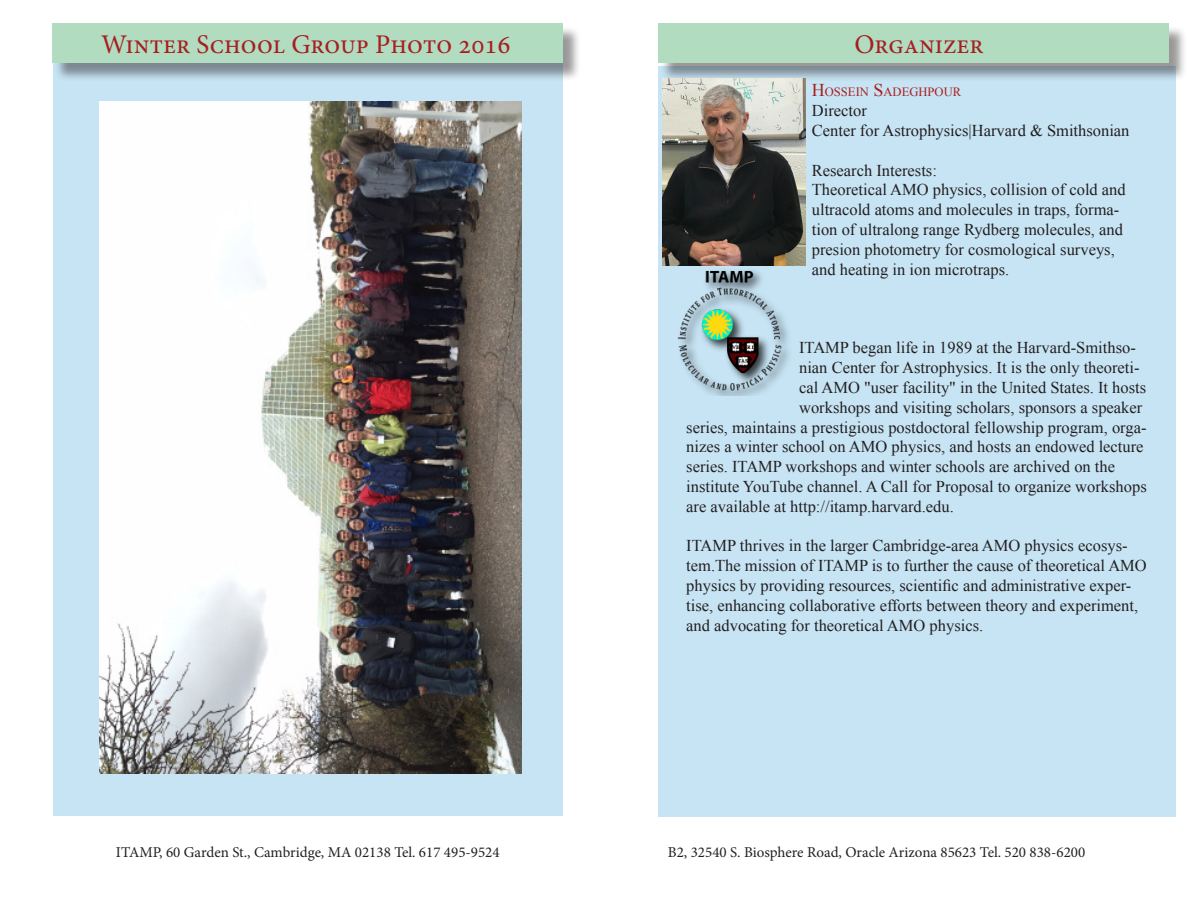
<style>
.page{position:relative;width:1188px;height:918px;background:#fff}
.page>*{position:absolute;margin:0;border:0;box-sizing:border-box;transform-origin:0 0}
.t1{font:27px "Minion Pro";color:#a71e21}
.t2{font:16.5px/19.8px "Times New Roman";color:#231f20}
.t3{font:15px "Minion Pro";color:#231f20}
.t4{font:12.6px "Times New Roman";color:#a91f1f}
.s1{font-size:18px}
</style>
<div class="page">
<div style="left:53px;top:63px;width:509px;height:753px;background:#c7e4f4"></div>
<div style="left:54px;top:26px;width:527px;height:56px;background:#231f20;opacity:.46"></div>
<div style="left:52px;top:23px;width:510px;height:40px;background:#b1dcc0"></div>
<div style="left:658px;top:67px;width:518px;height:750px;background:#c7e4f4"></div>
<div style="left:660px;top:26px;width:527px;height:56px;background:#231f20;opacity:.46"></div>
<div style="left:658px;top:23px;width:511px;height:40px;background:#b1dcc0"></div>
<img style="left:100px;top:101px;width:422px;height:672px">
<img style="left:663px;top:78px;width:142px;height:187px">
<img style="left:677px;top:270px;width:112px;height:126px">
<p class="t1" style="left:101px;top:26px;width:411px">Winter School Group Photo 2016</p>
<p class="t1" style="left:854px;top:26px;width:131px">Organizer</p>
<p class="t4" style="left:812px;top:84px;width:151px"><span class="s1">H</span>OSSEIN <span class="s1">S</span>ADEGHPOUR</p>
<p class="t2" style="left:812px;top:101px;width:56px">Director</p>
<p class="t2" style="left:812px;top:120px;width:319px">Center for Astrophysics|Harvard &amp; Smithsonian</p>
<p class="t2" style="left:812px;top:160px;width:127px">Research Interests:</p>
<p class="t2" style="left:812px;top:180px;width:315px">Theoretical AMO physics, collision of cold and ultracold atoms and molecules in traps, forma&shy;tion of ultralong range Rydberg molecules, and presion photometry for cosmological surveys, and heating in ion microtraps.</p>
<p class="t2" style="left:799px;top:338px;width:338px">ITAMP began life in 1989 at the Harvard-Smithso-</p>
<p class="t2" style="left:799px;top:358px;width:342px">nian Center for Astrophysics. It is the only theoreti-</p>
<p class="t2" style="left:799px;top:377px;width:349px">cal AMO "user facility" in the United States. It hosts</p>
<p class="t2" style="left:799px;top:397px;width:345px">workshops and visiting scholars, sponsors a speaker</p>
<p class="t2" style="left:686px;top:417px;width:462px">series, maintains a prestigious postdoctoral fellowship program, orga-</p>
<p class="t2" style="left:686px;top:437px;width:459px">nizes a winter school on AMO physics, and hosts an endowed lecture</p>
<p class="t2" style="left:686px;top:457px;width:430px">series. ITAMP workshops and winter schools are archived on the</p>
<p class="t2" style="left:686px;top:476px;width:462px">institute YouTube channel. A Call for Proposal to organize workshops</p>
<p class="t2" style="left:686px;top:496px;width:269px">are available at http://itamp.harvard.edu.</p>
<p class="t2" style="left:686px;top:536px;width:462px">ITAMP thrives in the larger Cambridge-area AMO physics ecosys&shy;tem.The mission of ITAMP is to further the cause of theoretical AMO physics by providing resources, scientific and administrative exper&shy;tise, enhancing collaborative efforts between theory and experiment, and advocating for theoretical AMO physics.</p>
<p class="t3" style="left:116px;top:842px;width:385px">ITAMP, 60 Garden St., Cambridge, MA 02138 Tel. 617 495-9524</p>
<p class="t3" style="left:668px;top:842px;width:419px">B2, 32540 S. Biosphere Road, Oracle Arizona 85623 Tel. 520 838-6200</p>
</div>
